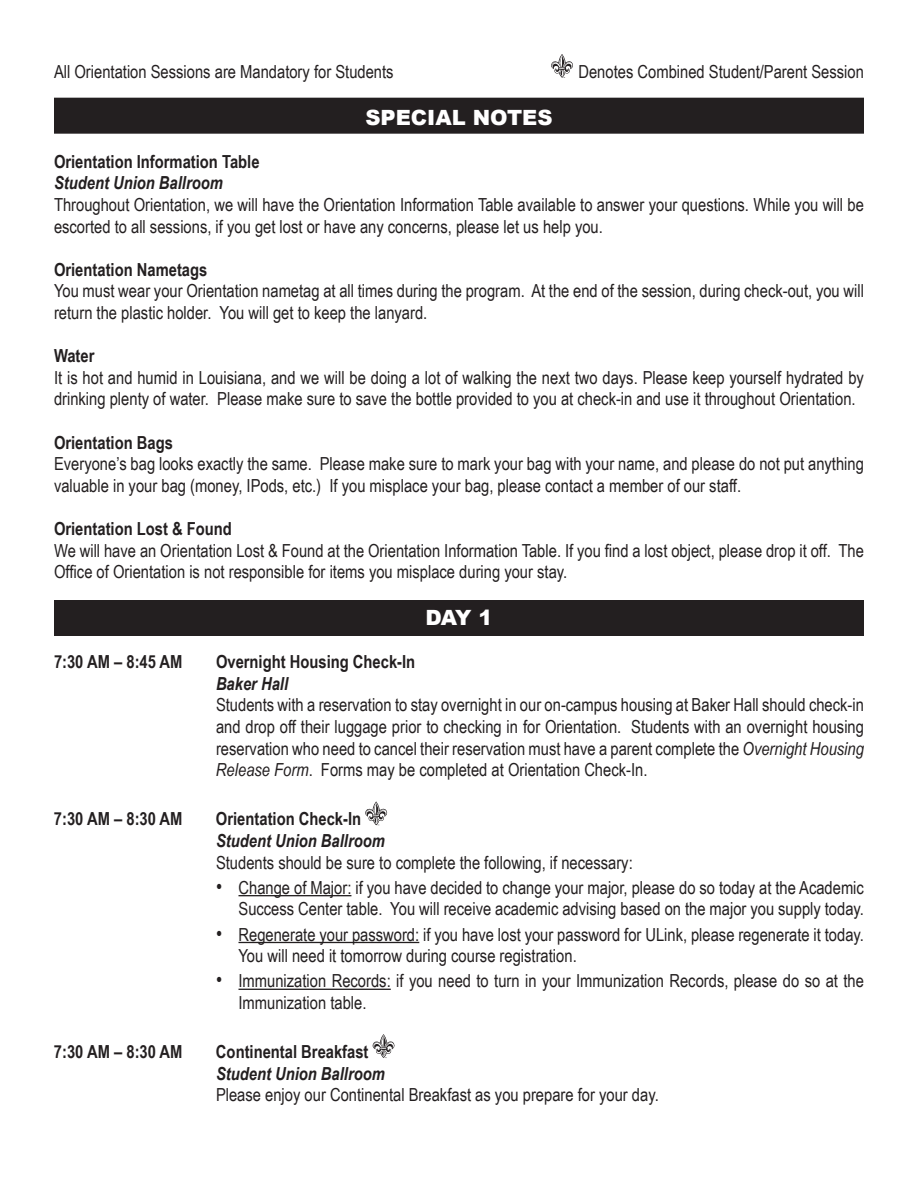
<style>
.page{position:relative;width:918px;height:1188px;background:#fff}
.page>*{position:absolute;margin:0;border:0;box-sizing:border-box;transform-origin:0 0}
.t1{font:900 21px "Arial";color:#fff}
.t2{font:18px/21.6px "Arial Narrow";color:#231f20}
.t3{font:700 18px "Arial Narrow";color:#231f20}
.t4{font:italic 700 18px "Arial Narrow";color:#231f20}
.s1{font-style:italic}
.s2{font-size:21px}
</style>
<div class="page">
<div style="left:55px;top:601px;width:808px;height:34px;background:#231f20"></div>
<div style="left:54px;top:600px;width:810px;height:36px;border:2px solid #231f20"></div>
<div style="left:55px;top:98px;width:808px;height:35px;background:#231f20"></div>
<div style="left:54px;top:98px;width:810px;height:36px;border:2px solid #231f20"></div>
<hr style="left:238px;top:895px;width:113px;height:1px;background:#231f20">
<hr style="left:238px;top:942px;width:181px;height:1px;background:#231f20">
<hr style="left:238px;top:989px;width:153px;height:1px;background:#231f20">
<svg style="left:551px;top:54px;width:22px;height:24px"></svg>
<svg style="left:365px;top:801px;width:22px;height:25px"></svg>
<svg style="left:373px;top:1034px;width:21px;height:24px"></svg>
<p class="t2" style="left:54px;top:60px;width:341px">All Orientation Sessions are Mandatory for Students</p>
<p class="t2" style="left:578px;top:60px;width:287px">Denotes Combined Student/Parent Session</p>
<p class="t1" style="left:365px;top:102px;width:189px">SPECIAL NOTES</p>
<p class="t3" style="left:54px;top:148px;width:207px">Orientation Information Table</p>
<p class="t4" style="left:54px;top:170px;width:170px">Student Union Ballroom</p>
<p class="t2" style="left:54px;top:193px;width:811px">Throughout Orientation, we will have the Orientation Information Table available to answer your questions. While you will be escorted to all sessions, if you get lost or have any concerns, please let us help you.</p>
<p class="t3" style="left:54px;top:256px;width:155px">Orientation Nametags</p>
<p class="t2" style="left:54px;top:280px;width:812px">You must wear your Orientation nametag at all times during the program. At the end of the session, during check-out, you will return the plastic holder. You will get to keep the lanyard.</p>
<p class="t3" style="left:54px;top:342px;width:42px">Water</p>
<p class="t2" style="left:54px;top:366px;width:811px">It is hot and humid in Louisiana, and we will be doing a lot of walking the next two days. Please keep yourself hydrated by drinking plenty of water. Please make sure to save the bottle provided to you at check-in and use it throughout Orientation.</p>
<p class="t3" style="left:54px;top:429px;width:120px">Orientation Bags</p>
<p class="t2" style="left:54px;top:452px;width:811px">Everyone’s bag looks exactly the same. Please make sure to mark your bag with your name, and please do not put anything valuable in your bag (money, IPods, etc.) If you misplace your bag, please contact a member of our staff.</p>
<p class="t3" style="left:54px;top:515px;width:179px">Orientation Lost &amp; Found</p>
<p class="t2" style="left:54px;top:539px;width:811px">We will have an Orientation Lost &amp; Found at the Orientation Information Table. If you find a lost object, please drop it off. The<br>Office of Orientation is not responsible for items you misplace during your stay.</p>
<p class="t1" style="left:425px;top:602px;width:69px">DAY 1</p>
<p class="t3" style="left:54px;top:648px;width:130px">7:30 AM – 8:45 AM</p>
<p class="t3" style="left:216px;top:648px;width:201px">Overnight Housing Check-In</p>
<p class="t4" style="left:216px;top:670px;width:74px">Baker Hall</p>
<p class="t2" style="left:216px;top:694px;width:650px;text-align:justify">Students with a reservation to stay overnight in our on-campus housing at Baker Hall should check-in and drop off their luggage prior to checking in for Orientation. Students with an overnight housing reservation who need to cancel their reservation must have a parent complete the <span class="s1">Overnight Housing Release Form</span>. Forms may be completed at Orientation Check-In.</p>
<p class="t3" style="left:54px;top:805px;width:130px">7:30 AM – 8:30 AM</p>
<p class="t3" style="left:216px;top:805px;width:147px">Orientation Check-In</p>
<p class="t4" style="left:216px;top:827px;width:170px">Student Union Ballroom</p>
<p class="t2" style="left:216px;top:851px;width:418px">Students should be sure to complete the following, if necessary:</p>
<p class="t2" style="left:216px;top:876px;width:649px;text-align:right"><span class="s2">•</span> Change of Major: if you have decided to change your major, please do so today at the Academic<br>Success Center table. You will receive academic advising based on the major you supply today.</p>
<p class="t2" style="left:238px;top:923px;width:627px;text-indent:-22px"><span class="s2">•</span> Regenerate your password: if you have lost your password for ULink, please regenerate it today.<br>You will need it tomorrow during course registration.</p>
<p class="t2" style="left:238px;top:970px;width:627px;text-indent:-22px"><span class="s2">•</span> Immunization Records: if you need to turn in your Immunization Records, please do so at the<br>Immunization table.</p>
<p class="t3" style="left:54px;top:1038px;width:130px">7:30 AM – 8:30 AM</p>
<p class="t3" style="left:216px;top:1038px;width:154px">Continental Breakfast</p>
<p class="t4" style="left:216px;top:1060px;width:170px">Student Union Ballroom</p>
<p class="t2" style="left:216px;top:1083px;width:444px">Please enjoy our Continental Breakfast as you prepare for your day.</p>
</div>
